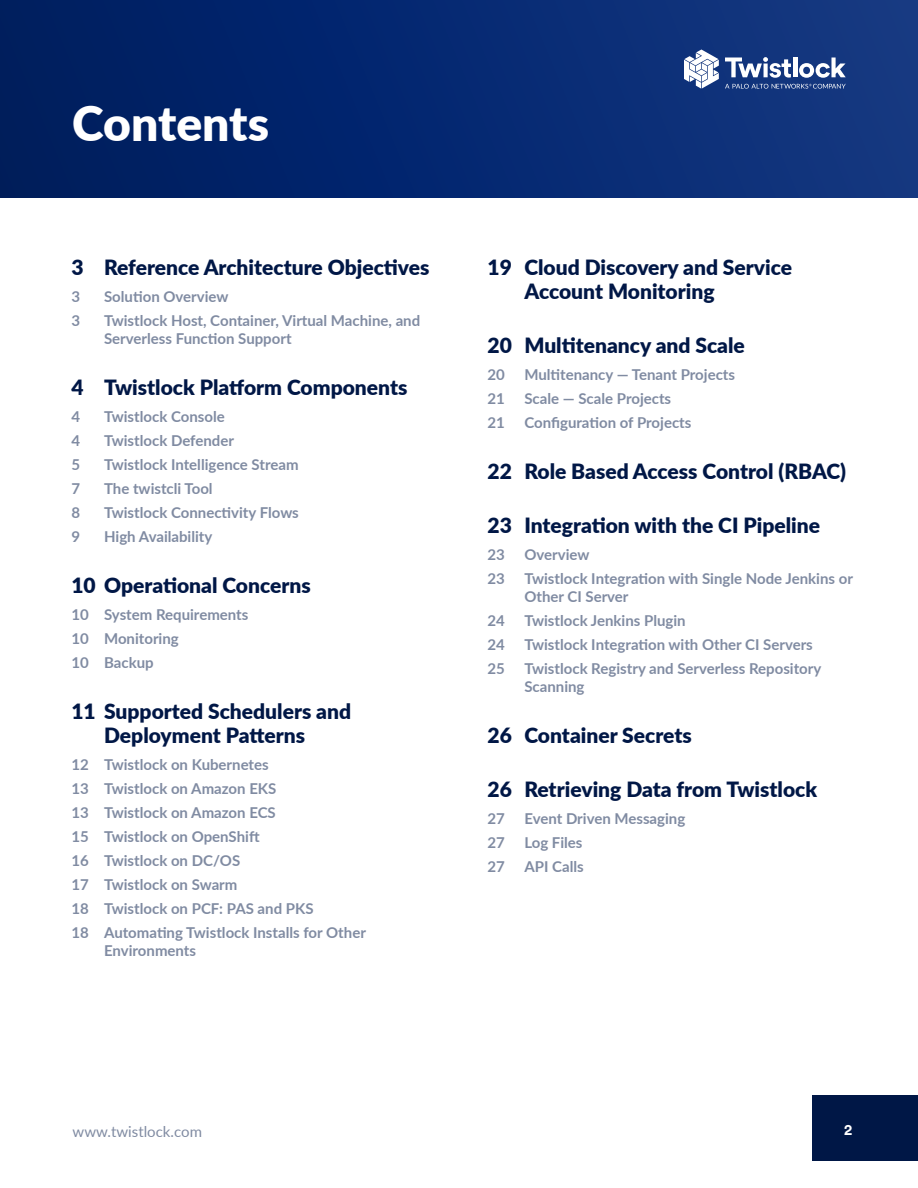
<style>
.page{position:relative;width:918px;height:1188px;background:#fff}
.page>*{position:absolute;margin:0;border:0;box-sizing:border-box;transform-origin:0 0}
.t1{font:900 48px "Lato";letter-spacing:-.005em;color:#fff}
.t2{font:900 21px/24px "Lato";color:#001746}
.t3{font:700 15px/24px "Lato";color:#808ba2}
.t4{font:15px "Lato";color:#808ba2}
.t5{font:700 15px "Circular TT";color:#fff}
</style>
<div class="page">
<div style="left:813px;top:1095px;width:105px;height:66px;background:#001746"></div>
<div style="left:0;top:0;width:918px;height:197px;background:linear-gradient(to right,#001b5e,#143883)"></div>
<hr style="left:793px;top:58px;width:4px;height:19px;background:#fff">
<svg style="left:799px;top:58px;width:47px;height:20px"></svg>
<svg style="left:725px;top:57px;width:66px;height:21px"></svg>
<svg style="left:684px;top:50px;width:35px;height:39px"></svg>
<svg style="left:725px;top:84px;width:121px;height:5px"></svg>
<h1 class="t1" style="left:72px;top:87px;width:198px">Contents</h1>
<h2 class="t2" style="left:104px;top:254px;width:327px">Reference Architecture Objectives</h2>
<p class="t3" style="left:104px;top:284px;width:318px">Solution Overview<br>Twistlock Host, Container, Virtual Machine, and</p>
<p class="t3" style="left:104px;top:326px;width:189px">Serverless Function Support</p>
<h2 class="t2" style="left:104px;top:374px;width:305px">Twistlock Platform Components</h2>
<p class="t3" style="left:104px;top:404px;width:196px">Twistlock Console<br>Twistlock Defender<br>Twistlock Intelligence Stream<br>The twistcli Tool<br>Twistlock Connectivity Flows<br>High Availability</p>
<h2 class="t2" style="left:71px;top:572px;width:241px">10 Operational Concerns</h2>
<p class="t3" style="left:104px;top:602px;width:146px">System Requirements<br>Monitoring<br>Backup</p>
<h2 class="t2" style="left:104px;top:698px;width:248px;text-indent:-33px">11 Supported Schedulers and<br>Deployment Patterns</h2>
<p class="t3" style="left:104px;top:752px;width:263px">Twistlock on Kubernetes<br>Twistlock on Amazon EKS<br>Twistlock on Amazon ECS<br>Twistlock on OpenShift<br>Twistlock on DC/OS<br>Twistlock on Swarm<br>Twistlock on PCF: PAS and PKS<br>Automating Twistlock Installs for Other</p>
<p class="t3" style="left:104px;top:938px;width:94px">Environments</p>
<h2 class="t2" style="left:71px;top:254px;width:14px">3</h2>
<p class="t3" style="left:71px;top:284px;width:10px">3<br>3</p>
<h2 class="t2" style="left:71px;top:374px;width:14px">4</h2>
<p class="t3" style="left:71px;top:404px;width:10px;text-align:justify">4<br>4<br>5<br>7<br>8<br>9</p>
<p class="t3" style="left:71px;top:602px;width:19px;text-align:justify">10<br>10<br>10</p>
<p class="t3" style="left:71px;top:752px;width:19px;text-align:justify">12<br>13<br>13<br>15<br>16<br>17<br>18<br>18</p>
<h2 class="t2" style="left:488px;top:254px;width:26px">19</h2>
<h2 class="t2" style="left:488px;top:332px;width:26px">20</h2>
<p class="t3" style="left:488px;top:362px;width:19px;text-align:justify">20<br>21<br>21</p>
<h2 class="t2" style="left:488px;top:458px;width:26px">22</h2>
<h2 class="t2" style="left:488px;top:512px;width:26px">23</h2>
<p class="t3" style="left:488px;top:542px;width:19px">23<br>23</p>
<p class="t3" style="left:488px;top:608px;width:19px;text-align:justify">24<br>24<br>25</p>
<h2 class="t2" style="left:488px;top:722px;width:26px">26</h2>
<h2 class="t2" style="left:488px;top:776px;width:26px">26</h2>
<p class="t3" style="left:488px;top:806px;width:19px;text-align:justify">27<br>27<br>27</p>
<h2 class="t2" style="left:524px;top:254px;width:269px">Cloud Discovery and Service<br>Account Monitoring</h2>
<h2 class="t2" style="left:524px;top:332px;width:222px">Multitenancy and Scale</h2>
<p class="t3" style="left:524px;top:362px;width:212px">Multitenancy — Tenant Projects<br>Scale — Scale Projects<br>Configuration of Projects</p>
<h2 class="t2" style="left:524px;top:458px;width:323px">Role Based Access Control (RBAC)</h2>
<h2 class="t2" style="left:524px;top:512px;width:297px">Integration with the CI Pipeline</h2>
<p class="t3" style="left:524px;top:542px;width:330px">Overview<br>Twistlock Integration with Single Node Jenkins or</p>
<p class="t3" style="left:524px;top:584px;width:299px">Other CI Server<br>Twistlock Jenkins Plugin<br>Twistlock Integration with Other CI Servers Twistlock Registry and Serverless Repository</p>
<p class="t3" style="left:524px;top:674px;width:62px">Scanning</p>
<h2 class="t2" style="left:524px;top:722px;width:169px">Container Secrets</h2>
<h2 class="t2" style="left:524px;top:776px;width:294px">Retrieving Data from Twistlock</h2>
<p class="t3" style="left:524px;top:806px;width:162px">Event Driven Messaging<br>Log Files<br>API Calls</p>
<p class="t4" style="left:73px;top:1121px;width:131px">www.twistlock.com</p>
<p class="t5" style="left:844px;top:1120px;width:10px">2</p>
</div>
